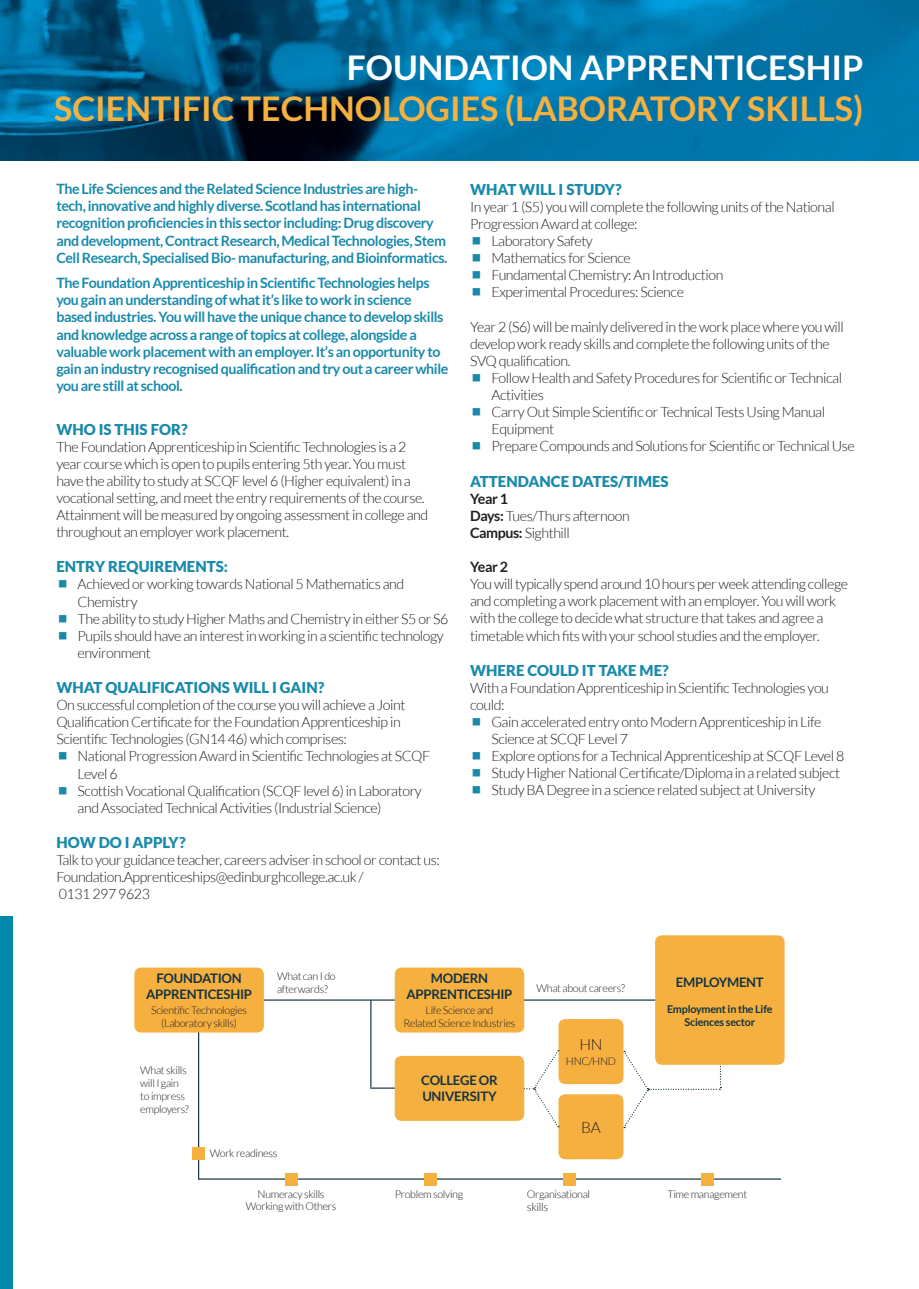
<style>
.page{position:relative;width:919px;height:1289px;background:#fff}
.page>*{position:absolute;margin:0;border:0;box-sizing:border-box;transform-origin:0 0}
.Cover_Title2{font:700 34.05px/40.8px "Lato";color:#f5b040;text-align:right}
.Body_text{font:300 15.45px "Lato";color:#231f20}
.Course_details_headi{font:900 15px "Lato";color:#1a8aab}
.Body_text-2{font:300 14.25px/17.1px "Lato";letter-spacing:-.03em;color:#231f20}
.Body_text-3{font:700 14.25px/17.1px "Lato";letter-spacing:-.03em;color:#1a8aab}
.Body_text-4{font:700 14.25px "Lato";letter-spacing:-.03em;color:#231f20}
.t1{font:700 13.2px/15.6px "Lato";letter-spacing:-.02em;color:#15333f;text-align:center}
.Body_text-5{font:300 11.25px "Lato";letter-spacing:-.03em;color:#231f20}
.Body_text-6{font:300 10.8px/12.9px "Lato";letter-spacing:-.03em;color:#231f20}
.Body_text-7{font:700 10.8px/13.4px "Lato";letter-spacing:-.02em;color:#15333f;text-align:center}
.s1{color:#fff}
.s2{font-weight:700}
</style>
<div class="page">
<img style="left:0;top:0;width:918px;height:160px">
<div style="left:0;top:916px;width:13px;height:372px;background:#0087ac"></div>
<hr style="left:264px;top:999px;width:443px;height:1px;background:#15333f">
<hr style="left:370px;top:1000px;width:1px;height:87px;background:#15333f">
<div style="left:558px;top:1019px;width:65px;height:65px;background:#f5b040;border-radius:7px"></div>
<div style="left:558px;top:1094px;width:65px;height:65px;background:#f5b040;border-radius:7px"></div>
<hr style="left:370px;top:1087px;width:127px;height:1px;background:#15333f">
<div style="left:395px;top:967px;width:129px;height:65px;background:#f5b040;border-radius:7px"></div>
<div style="left:395px;top:1055px;width:129px;height:65px;background:#f5b040;border-radius:7px"></div>
<div style="left:655px;top:935px;width:129px;height:129px;background:#f5b040;border-radius:7px"></div>
<hr style="left:198px;top:1178px;width:583px;height:1px;background:#15333f">
<hr style="left:198px;top:998px;width:1px;height:181px;background:#15333f">
<svg style="left:623px;top:971px;width:98px;height:157px"></svg>
<svg style="left:465px;top:1050px;width:94px;height:77px"></svg>
<div style="left:134px;top:967px;width:130px;height:65px;background:#f5b040;border-radius:7px"></div>
<div style="left:192px;top:1146px;width:12px;height:13px;background:#f5b040"></div>
<div style="left:285px;top:1172px;width:13px;height:13px;background:#f5b040"></div>
<div style="left:424px;top:1172px;width:12px;height:13px;background:#f5b040"></div>
<div style="left:563px;top:1172px;width:12px;height:13px;background:#f5b040"></div>
<div style="left:701px;top:1172px;width:13px;height:13px;background:#f5b040"></div>
<p class="Cover_Title2" style="left:54px;top:47px;width:810px"><span class="s1">FOUNDATION APPRENTICESHIP<br></span>SCIENTIFIC TECHNOLOGIES (LABORATORY SKILLS)</p>
<p class="Body_text-3" style="left:56px;top:180px;width:392px">The Life Sciences and the Related Science Industries are high&shy;tech, innovative and highly diverse. Scotland has international recognition proficiencies in this sector including: Drug discovery and development, Contract Research, Medical Technologies, Stem Cell Research, Specialised Bio- manufacturing, and Bioinformatics.</p>
<p class="Body_text-3" style="left:56px;top:274px;width:393px">The Foundation Apprenticeship in Scientific Technologies helps you gain an understanding of what it’s like to work in science based industries. You will have the unique chance to develop skills and knowledge across a range of topics at college, alongside a valuable work placement with an employer. It’s an opportunity to gain an industry recognised qualification and try out a career while you are still at school.</p>
<p class="Course_details_headi" style="left:56px;top:420px;width:133px">WHO IS THIS FOR?</p>
<p class="Body_text-2" style="left:56px;top:438px;width:352px">The Foundation Apprenticeship in Scientific Technologies is a 2</p>
<p class="Body_text-2" style="left:56px;top:455px;width:373px">year course which is open to pupils entering 5th year. You must have the ability to study at SCQF level 6 (Higher equivalent) in a vocational setting, and meet the entry requirements of the course.<br>Attainment will be measured by ongoing assessment in college and throughout an employer work placement.</p>
<p class="Course_details_headi" style="left:56px;top:558px;width:173px">ENTRY REQUIREMENTS:</p>
<p class="Body_text-2" style="left:78px;top:576px;width:328px">Achieved or working towards National 5 Mathematics and<br>Chemistry</p>
<p class="Body_text-2" style="left:78px;top:610px;width:372px">The ability to study Higher Maths and Chemistry in either S5 or S6</p>
<p class="Body_text-2" style="left:78px;top:627px;width:368px">Pupils should have an interest in working in a scientific technology environment</p>
<p class="Course_details_headi" style="left:56px;top:678px;width:269px">WHAT QUALIFICATIONS WILL I GAIN?</p>
<p class="Body_text-2" style="left:56px;top:696px;width:350px">On successful completion of the course you will achieve a Joint<br>Qualification Certificate for the Foundation Apprenticeship in<br>Scientific Technologies (GN14 46) which comprises:</p>
<p class="Body_text-2" style="left:78px;top:747px;width:354px">National Progression Award in Scientific Technologies at SCQF<br>Level 6</p>
<p class="Body_text-2" style="left:78px;top:782px;width:346px">Scottish Vocational Qualification (SCQF level 6) in Laboratory and Associated Technical Activities (Industrial Science)</p>
<p class="Course_details_headi" style="left:56px;top:833px;width:131px">HOW DO I APPLY?</p>
<p class="Body_text-2" style="left:56px;top:851px;width:385px">Talk to your guidance teacher, careers adviser in school or contact us:<br>Foundation.Apprenticeships@edinburghcollege.ac.uk /</p>
<p class="Body_text-2" style="left:59px;top:885px;width:93px">0131 297 9623</p>
<p class="Course_details_headi" style="left:470px;top:180px;width:153px">WHAT WILL I STUDY?</p>
<p class="Body_text-2" style="left:470px;top:198px;width:366px">In year 1 (S5) you will complete the following units of the National<br>Progression Award at college:</p>
<p class="Body_text-2" style="left:491px;top:232px;width:103px">Laboratory Safety</p>
<p class="Body_text-2" style="left:491px;top:250px;width:141px">Mathematics for Science</p>
<p class="Body_text-2" style="left:491px;top:267px;width:234px">Fundamental Chemistry: An Introduction</p>
<p class="Body_text-2" style="left:491px;top:284px;width:194px">Experimental Procedures: Science</p>
<p class="Body_text-2" style="left:470px;top:318px;width:375px">Year 2 (S6) will be mainly delivered in the work place where you will develop work ready skills and complete the following units of the<br>SVQ qualification.</p>
<p class="Body_text-2" style="left:491px;top:369px;width:352px">Follow Health and Safety Procedures for Scientific or Technical<br>Activities</p>
<p class="Body_text-2" style="left:491px;top:403px;width:335px">Carry Out Simple Scientific or Technical Tests Using Manual<br>Equipment</p>
<p class="Body_text-2" style="left:491px;top:438px;width:365px">Prepare Compounds and Solutions for Scientific or Technical Use</p>
<p class="Course_details_headi" style="left:470px;top:472px;width:200px">ATTENDANCE DATES/TIMES</p>
<p class="Body_text-4" style="left:470px;top:490px;width:39px">Year 1</p>
<p class="Body_text-2" style="left:470px;top:507px;width:161px"><span class="s2">Days:</span> Tues/Thurs afternoon</p>
<p class="Body_text-2" style="left:470px;top:524px;width:101px"><span class="s2">Campus:</span> Sighthill</p>
<p class="Body_text-4" style="left:470px;top:558px;width:39px">Year 2</p>
<p class="Body_text-2" style="left:470px;top:575px;width:379px">You will typically spend around 10 hours per week attending college and completing a work placement with an employer. You will work with the college to decide what structure that takes and agree a timetable which fits with your school studies and the employer.</p>
<p class="Course_details_headi" style="left:470px;top:661px;width:200px">WHERE COULD IT TAKE ME?</p>
<p class="Body_text-2" style="left:470px;top:679px;width:360px">With a Foundation Apprenticeship in Scientific Technologies you could:</p>
<p class="Body_text-2" style="left:491px;top:713px;width:331px">Gain accelerated entry onto Modern Apprenticeship in Life<br>Science at SCQF Level 7</p>
<p class="Body_text-2" style="left:491px;top:747px;width:354px">Explore options for a Technical Apprenticeship at SCQF Level 8</p>
<p class="Body_text-2" style="left:491px;top:764px;width:350px">Study Higher National Certificate/Diploma in a related subject</p>
<p class="Body_text-2" style="left:491px;top:781px;width:325px">Study BA Degree in a science related subject at University</p>
<p class="Body_text-6" style="left:277px;top:969px;width:60px">What can I do afterwards?</p>
<p class="t1" style="left:146px;top:970px;width:107px">FOUNDATION<br>APPRENTICESHIP</p>
<p class="Body_text-6" style="left:151px;top:1004px;width:97px;text-align:center">Scientific Technologies (Laboratory skills)</p>
<p class="Body_text-6" style="left:140px;top:1064px;width:50px">What skills will I gain to impress employers?</p>
<p class="Body_text-6" style="left:210px;top:1146px;width:69px">Work readiness</p>
<p class="Body_text-6" style="left:257px;top:1187px;width:69px">Numeracy skills</p>
<p class="Body_text-6" style="left:246px;top:1200px;width:92px">Working with Others</p>
<p class="t1" style="left:406px;top:970px;width:107px">MODERN<br>APPRENTICESHIP</p>
<p class="Body_text-6" style="left:403px;top:1004px;width:114px;text-align:center">Life Science and<br>Related Science Industries</p>
<p class="t1" style="left:421px;top:1072px;width:78px;text-align:left">COLLEGE OR<br>UNIVERSITY</p>
<p class="Body_text-6" style="left:536px;top:981px;width:90px">What about careers?</p>
<p class="Body_text" style="left:579px;top:1036px;width:24px">HN</p>
<p class="Body_text-6" style="left:566px;top:1054px;width:52px">HNC/HND</p>
<p class="Body_text" style="left:581px;top:1119px;width:21px">BA</p>
<p class="Body_text-6" style="left:395px;top:1187px;width:70px">Problem solving</p>
<p class="Body_text-6" style="left:527px;top:1187px;width:65px">Organisational</p>
<p class="Body_text-5" style="left:527px;top:1200px;width:23px">skills</p>
<p class="t1" style="left:676px;top:974px;width:89px">EMPLOYMENT</p>
<p class="Body_text-7" style="left:667px;top:1002px;width:107px">Employment in the Life<br>Sciences sector</p>
<p class="Body_text-6" style="left:667px;top:1187px;width:81px">Time management</p>
</div>
